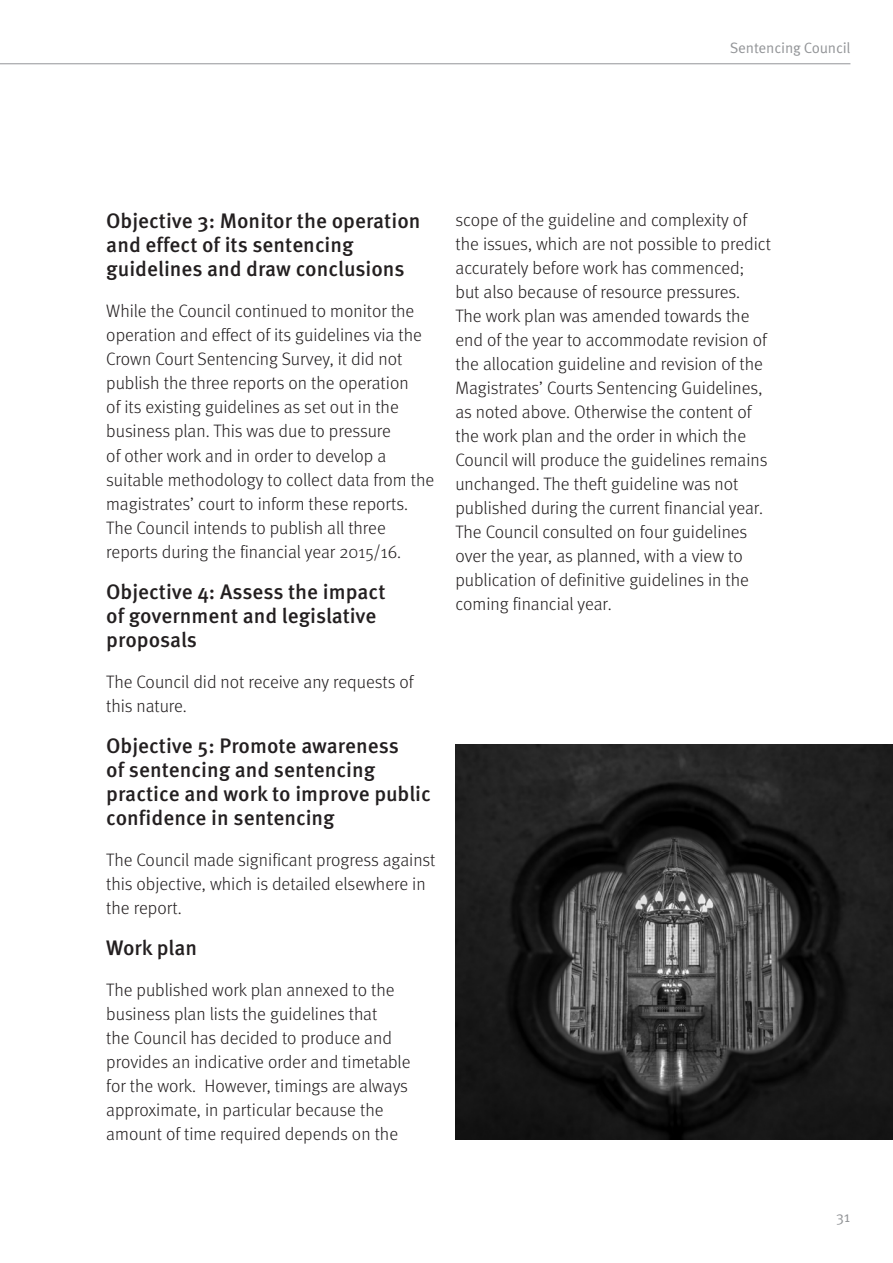
<style>
.page{position:relative;width:893px;height:1263px;background:#fff}
.page>*{position:absolute;margin:0;border:0;box-sizing:border-box;transform-origin:0 0}
.Heading2{font:500 21px/24px "Meta OT";color:#231f20}
.Body_text{font:300 18px/24px "Meta OT";color:#231f20}
.t1{font:15px "Meta OT Norm";letter-spacing:-.01em;color:#939598}
</style>
<div class="page">
<hr style="left:0;top:63px;width:850px;height:1px;background:#939598">
<img style="left:455px;top:744px;width:438px;height:396px">
<p class="t1" style="left:730px;top:39px;width:122px">Sentencing Council</p>
<p class="Heading2" style="left:106px;top:210px;width:316px">Objective 3: Monitor the operation and effect of its sentencing guidelines and draw conclusions</p>
<p class="Body_text" style="left:106px;top:300px;width:329px">While the Council continued to monitor the operation and effect of its guidelines via the Crown Court Sentencing Survey, it did not publish the three reports on the operation<br>of its existing guidelines as set out in the business plan. This was due to pressure<br>of other work and in order to develop a suitable methodology to collect data from the magistrates’ court to inform these reports.<br>The Council intends to publish all three reports during the financial year 2015/16.</p>
<p class="Heading2" style="left:106px;top:580px;width:281px">Objective 4: Assess the impact of government and legislative proposals</p>
<p class="Body_text" style="left:106px;top:670px;width:309px">The Council did not receive any requests of this nature.</p>
<p class="Heading2" style="left:106px;top:734px;width:326px">Objective 5: Promote awareness<br>of sentencing and sentencing practice and work to improve public confidence in sentencing</p>
<p class="Body_text" style="left:106px;top:848px;width:331px">The Council made significant progress against this objective, which is detailed elsewhere in the report.</p>
<p class="Heading2" style="left:106px;top:936px;width:92px">Work plan</p>
<p class="Body_text" style="left:106px;top:978px;width:306px">The published work plan annexed to the business plan lists the guidelines that<br>the Council has decided to produce and provides an indicative order and timetable for the work. However, timings are always approximate, in particular because the amount of time required depends on the</p>
<p class="Body_text" style="left:455px;top:208px;width:317px">scope of the guideline and complexity of the issues, which are not possible to predict accurately before work has commenced; but also because of resource pressures.<br>The work plan was amended towards the end of the year to accommodate revision of the allocation guideline and revision of the Magistrates’ Courts Sentencing Guidelines, as noted above. Otherwise the content of the work plan and the order in which the Council will produce the guidelines remains unchanged. The theft guideline was not published during the current financial year.<br>The Council consulted on four guidelines over the year, as planned, with a view to publication of definitive guidelines in the coming financial year.</p>
<p class="t1" style="left:836px;top:1208px;width:16px">31</p>
</div>
